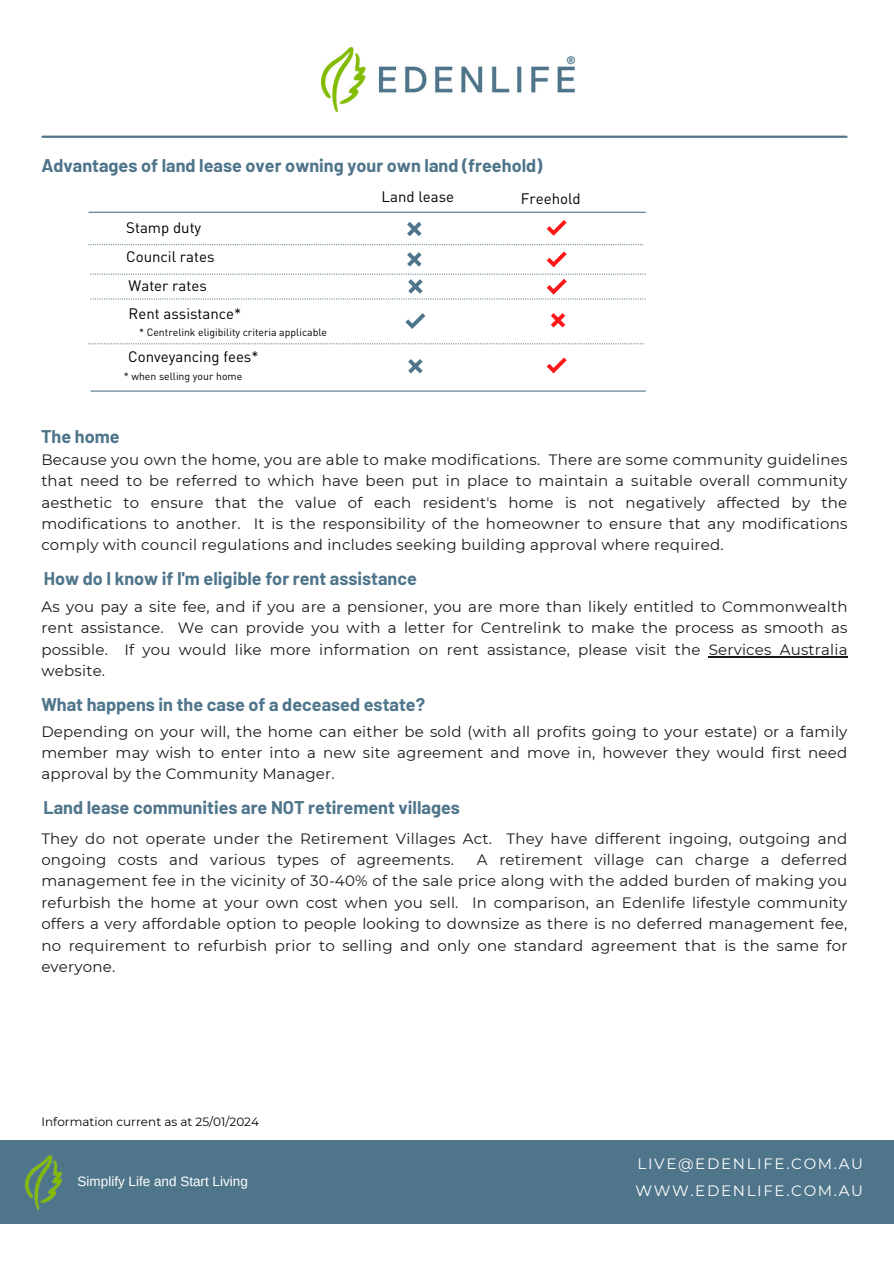
<style>
.page{position:relative;width:894px;height:1264px;background:#fff}
.page>*{position:absolute;margin:0;border:0;box-sizing:border-box;transform-origin:0 0}
.t1{font:700 18px "Barlow";color:#4f758b}
.t2{font:15px/21.3px "Montserrat";letter-spacing:.015em;color:#191919;text-align:justify}
.t3{font:15px "DIN Pro";color:#000}
.t4{font:15px/27px "Montserrat";letter-spacing:.11em;color:#fff}
.t5{font:13.5px "Arimo";color:#fff}
.t6{font:12px "Montserrat";color:#000}
.t7{font:10.5px "DIN Pro";color:#000}
</style>
<div class="page">
<div style="left:0;top:1140px;width:893px;height:83px;background:#4f758b"></div>
<hr style="left:42px;top:136px;width:804px;height:2px;background:#4f758b">
<img style="left:24px;top:1155px;width:38px;height:55px">
<hr style="left:91px;top:390px;width:554px;height:1px;background:#4f758b">
<svg style="left:88px;top:244px;width:555px;height:1px"></svg>
<hr style="left:89px;top:212px;width:556px;height:1px;background:#4f758b">
<svg style="left:407px;top:222px;width:14px;height:14px"></svg>
<svg style="left:546px;top:220px;width:20px;height:15px"></svg>
<svg style="left:88px;top:343px;width:555px;height:1px"></svg>
<svg style="left:407px;top:252px;width:14px;height:15px"></svg>
<svg style="left:546px;top:251px;width:20px;height:16px"></svg>
<svg style="left:90px;top:273px;width:555px;height:26px"></svg>
<svg style="left:405px;top:313px;width:20px;height:16px"></svg>
<svg style="left:551px;top:313px;width:14px;height:14px"></svg>
<svg style="left:408px;top:359px;width:14px;height:14px"></svg>
<svg style="left:546px;top:357px;width:20px;height:16px"></svg>
<img style="left:321px;top:48px;width:253px;height:64px">
<hr style="left:708px;top:656px;width:139px;height:1px;background:#191919">
<p class="t1" style="left:41px;top:154px;width:502px">Advantages of land lease over owning your own land (freehold)</p>
<h3 class="t3" style="left:381px;top:186px;width:74px">Land lease</h3>
<p class="t3" style="left:520px;top:189px;width:61px">Freehold</p>
<p class="t3" style="left:126px;top:217px;width:77px">Stamp duty</p>
<p class="t3" style="left:126px;top:246px;width:90px">Council rates</p>
<h3 class="t3" style="left:129px;top:275px;width:80px">Water rates</h3>
<p class="t3" style="left:129px;top:303px;width:114px">Rent assistance*</p>
<p class="t7" style="left:139px;top:325px;width:189px">* Centrelink eligibility criteria applicable</p>
<h3 class="t7" style="left:124px;top:369px;width:120px">* when selling your home</h3>
<p class="t3" style="left:128px;top:346px;width:132px">Conveyancing fees*</p>
<h3 class="t1" style="left:41px;top:425px;width:80px">The home</h3>
<h3 class="t2" style="left:41px;top:449px;width:807px">Because you own the home, you are able to make modifications. There are some community guidelines that need to be referred to which have been put in place to maintain a suitable overall community aesthetic to ensure that the value of each resident's home is not negatively affected by the modifications to another. It is the responsibility of the homeowner to ensure that any modifications comply with council regulations and includes seeking building approval where required.</h3>
<h1 class="t1" style="left:44px;top:567px;width:375px">How do I know if I'm eligible for rent assistance</h1>
<h3 class="t2" style="left:42px;top:596px;width:807px">As you pay a site fee, and if you are a pensioner, you are more than likely entitled to Commonwealth rent assistance. We can provide you with a letter for Centrelink to make the process as smooth as possible. If you would like more information on rent assistance, please visit the Services Australia website.</h3>
<p class="t1" style="left:41px;top:692px;width:385px">What happens in the case of a deceased estate?</p>
<p class="t2" style="left:41px;top:720px;width:807px">Depending on your will, the home can either be sold (with all profits going to your estate) or a family member may wish to enter into a new site agreement and move in, however they would first need approval by the Community Manager.</p>
<h3 class="t1" style="left:43px;top:795px;width:418px">Land lease communities are NOT retirement villages</h3>
<p class="t2" style="left:41px;top:827px;width:807px">They do not operate under the Retirement Villages Act. They have different ingoing, outgoing and ongoing costs and various types of agreements.</p>
<p class="t2" style="left:41px;top:849px;width:807px;text-indent:435px">A retirement village can charge a deferred management fee in the vicinity of 30-40% of the sale price along with the added burden of making you refurbish the home at your own cost when you sell. In comparison, an Edenlife lifestyle community offers a very affordable option to people looking to downsize as there is no deferred management fee, no requirement to refurbish prior to selling and only one standard agreement that is the same for everyone.</p>
<p class="t6" style="left:42px;top:1114px;width:219px">Information current as at 25/01/2024</p>
<h1 class="t5" style="left:78px;top:1173px;width:172px">Simplify Life and Start Living</h1>
<h3 class="t4" style="left:635px;top:1150px;width:229px">LIVE@EDENLIFE.COM.AU<br>WWW.EDENLIFE.COM.AU</h3>
</div>
